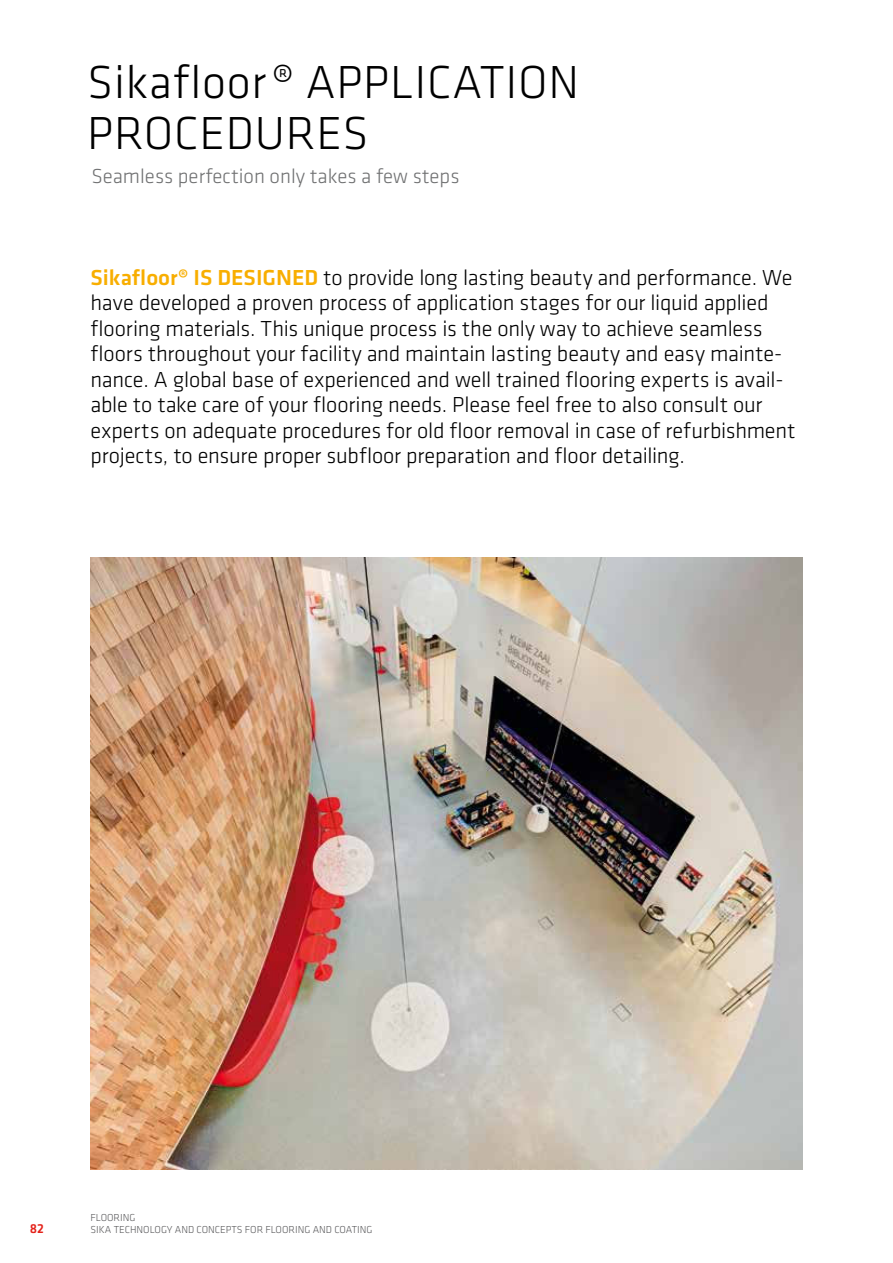
<style>
.page{position:relative;width:893px;height:1263px;background:#fff}
.page>*{position:absolute;margin:0;border:0;box-sizing:border-box;transform-origin:0 0}
.t1{font:300 48px/51px "Klavika";letter-spacing:.015em;color:#000}
.t2{font:300 22.5px/25.5px "Klavika";letter-spacing:-.01em;color:#000}
.t3{font:300 21px "Klavika";color:#707172}
.t4{font:500 13.5px "Klavika";color:#e42119}
.t5{font:300 10.5px/12.6px "Klavika";color:#58585a}
.s1{font-weight:500;color:#f8ae00}
</style>
<div class="page">
<img style="left:91px;top:557px;width:711px;height:612px">
<h1 class="t1" style="left:87px;top:59px;width:493px">Sikafloor® APPLICATION<br>PROCEDURES</h1>
<p class="t3" style="left:92px;top:167px;width:369px">Seamless perfection only takes a few steps</p>
<p class="t2" style="left:91px;top:266px;width:706px"><span class="s1">Sikafloor® IS DESIGNED</span> to provide long lasting beauty and performance. We have developed a proven process of application stages for our liquid applied flooring materials. This unique process is the only way to achieve seamless floors throughout your facility and maintain lasting beauty and easy mainte&shy;nance. A global base of experienced and well trained flooring experts is avail&shy;able to take care of your flooring needs. Please feel free to also consult our experts on adequate procedures for old floor removal in case of refurbishment projects, to ensure proper subfloor preparation and floor detailing.</p>
<p class="t4" style="left:30px;top:1223px;width:16px">82</p>
<p class="t5" style="left:91px;top:1211px;width:284px">FLOORING<br>SIKA TECHNOLOGY AND CONCEPTS FOR FLOORING AND COATING</p>
</div>
